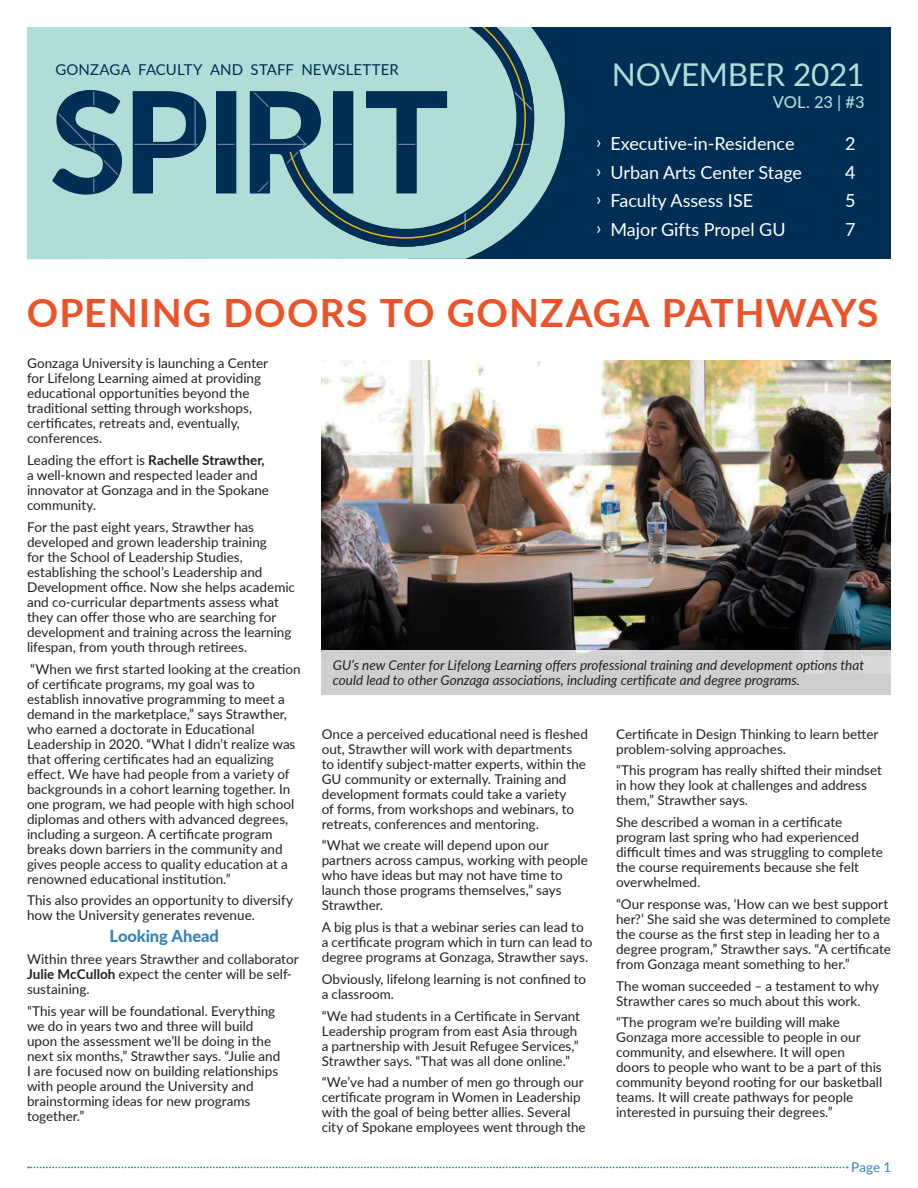
<style>
.page{position:relative;width:918px;height:1188px;background:#fff}
.page>*{position:absolute;margin:0;border:0;box-sizing:border-box;transform-origin:0 0}
.Bullets{font:700 39px "Lato";letter-spacing:.03em;color:#ec5328}
.Date{font:31.5px "Lato";letter-spacing:-.01em;color:#b0ded6}
.t1{font:18px "Lato";color:#fff}
.Body_Text{font:800 16.5px "Lato";letter-spacing:-.005em;color:#3684b6}
.Volume{font:500 16.5px "Lato";color:#b0ded6}
.t2{font:15px "Lato";letter-spacing:.005em;color:#002e54}
.Body_Text-2{font:13.5px/15px "Lato";color:#231f20}
.Cutlines_2{font:italic 13.5px/15px "Lato";color:#231f20}
.t3{font:13.5px "Lato";color:#3684b6}
.s1{font-weight:700}
</style>
<div class="page">
<svg style="left:28px;top:1167px;width:820px;height:1px"></svg>
<img style="left:322px;top:361px;width:569px;height:290px">
<div style="left:322px;top:651px;width:569px;height:44px;background:#cecece"></div>
<div style="left:409px;top:27px;width:482px;height:231px;background:#002e54"></div>
<svg style="left:27px;top:27px;width:538px;height:232px;fill:#b0ded6"></svg>
<svg style="left:51px;top:27px;width:228px;height:220px"></svg>
<svg style="left:279px;top:27px;width:256px;height:220px"></svg>
<svg style="left:288px;top:27px;width:239px;height:212px"></svg>
<p class="t2" style="left:55px;top:59px;width:345px">GONZAGA FACULTY AND STAFF NEWSLETTER</p>
<p class="Date" style="left:612px;top:52px;width:254px">NOVEMBER 2021</p>
<p class="Volume" style="left:773px;top:90px;width:93px">VOL. 23 | #3</p>
<p class="t1" style="left:596px;top:131px;width:200px">› Executive-in-Residence</p>
<p class="t1" style="left:845px;top:131px;width:12px">2</p>
<p class="t1" style="left:596px;top:159px;width:207px">› Urban Arts Center Stage</p>
<p class="t1" style="left:845px;top:159px;width:12px">4</p>
<p class="t1" style="left:596px;top:188px;width:158px">› Faculty Assess ISE</p>
<p class="t1" style="left:845px;top:188px;width:12px">5</p>
<p class="t1" style="left:596px;top:216px;width:191px">› Major Gifts Propel GU</p>
<p class="t1" style="left:845px;top:216px;width:12px">7</p>
<p class="Bullets" style="left:27px;top:284px;width:853px">OPENING DOORS TO GONZAGA PATHWAYS</p>
<p class="Body_Text-2" style="left:27px;top:355px;width:243px">Gonzaga University is launching a Center for Lifelong Learning aimed at providing educational opportunities beyond the traditional setting through workshops, certificates, retreats and, eventually, conferences.</p>
<p class="Body_Text-2" style="left:27px;top:452px;width:244px">Leading the effort is <span class="s1">Rachelle Strawther, </span>a well-known and respected leader and innovator at Gonzaga and in the Spokane community.</p>
<p class="Body_Text-2" style="left:27px;top:519px;width:270px">For the past eight years, Strawther has developed and grown leadership training<br>for the School of Leadership Studies, establishing the school’s Leadership and Development office. Now she helps academic and co-curricular departments assess what they can offer those who are searching for development and training across the learning lifespan, from youth through retirees.</p>
<p class="Body_Text-2" style="left:27px;top:661px;width:275px">“When we first started looking at the creation of certificate programs, my goal was to establish innovative programming to meet a demand in the marketplace,” says Strawther, who earned a doctorate in Educational Leadership in 2020. “What I didn’t realize was that offering certificates had an equalizing effect. We have had people from a variety of backgrounds in a cohort learning together. In one program, we had people with high school diplomas and others with advanced degrees, including a surgeon. A certificate program breaks down barriers in the community and gives people access to quality education at a renowned educational institution.”</p>
<p class="Body_Text-2" style="left:27px;top:892px;width:268px">This also provides an opportunity to diversify how the University generates revenue.</p>
<p class="Body_Text" style="left:110px;top:924px;width:111px">Looking Ahead</p>
<p class="Body_Text-2" style="left:27px;top:951px;width:273px">Within three years Strawther and collaborator<br><span class="s1">Julie McCulloh</span> expect the center will be self&shy;sustaining.</p>
<p class="Body_Text-2" style="left:27px;top:1003px;width:255px">“This year will be foundational. Everything we do in years two and three will build upon the assessment we’ll be doing in the next six months,” Strawther says. “Julie and I are focused now on building relationships with people around the University and brainstorming ideas for new programs together.”</p>
<p class="Cutlines_2" style="left:333px;top:657px;width:533px">GU’s new Center for Lifelong Learning offers professional training and development options that could lead to other Gonzaga associations, including certificate and degree programs.</p>
<p class="Body_Text-2" style="left:322px;top:726px;width:268px">Once a perceived educational need is fleshed out, Strawther will work with departments<br>to identify subject-matter experts, within the GU community or externally. Training and development formats could take a variety<br>of forms, from workshops and webinars, to retreats, conferences and mentoring.</p>
<p class="Body_Text-2" style="left:322px;top:837px;width:268px">“What we create will depend upon our partners across campus, working with people who have ideas but may not have time to launch those programs themselves,” says Strawther.</p>
<p class="Body_Text-2" style="left:322px;top:919px;width:272px">A big plus is that a webinar series can lead to a certificate program which in turn can lead to degree programs at Gonzaga, Strawther says.</p>
<p class="Body_Text-2" style="left:322px;top:971px;width:266px">Obviously, lifelong learning is not confined to a classroom.</p>
<p class="Body_Text-2" style="left:322px;top:1008px;width:260px">“We had students in a Certificate in Servant Leadership program from east Asia through a partnership with Jesuit Refugee Services,” Strawther says. “That was all done online.”</p>
<p class="Body_Text-2" style="left:322px;top:1074px;width:265px">“We’ve had a number of men go through our certificate program in Women in Leadership with the goal of being better allies. Several city of Spokane employees went through the</p>
<p class="Body_Text-2" style="left:616px;top:726px;width:264px">Certificate in Design Thinking to learn better problem-solving approaches.</p>
<p class="Body_Text-2" style="left:616px;top:762px;width:268px">“This program has really shifted their mindset in how they look at challenges and address them,” Strawther says.</p>
<p class="Body_Text-2" style="left:616px;top:814px;width:268px">She described a woman in a certificate program last spring who had experienced difficult times and was struggling to complete the course requirements because she felt overwhelmed.</p>
<p class="Body_Text-2" style="left:616px;top:896px;width:276px">“Our response was, ‘How can we best support her?’ She said she was determined to complete the course as the first step in leading her to a degree program,” Strawther says. “A certificate from Gonzaga meant something to her.”</p>
<p class="Body_Text-2" style="left:616px;top:978px;width:265px">The woman succeeded – a testament to why<br>Strawther cares so much about this work.</p>
<p class="Body_Text-2" style="left:616px;top:1014px;width:268px">“The program we’re building will make Gonzaga more accessible to people in our community, and elsewhere. It will open<br>doors to people who want to be a part of this community beyond rooting for our basketball teams. It will create pathways for people interested in pursuing their degrees.”</p>
<p class="t3" style="left:851px;top:1157px;width:42px">Page 1</p>
</div>
